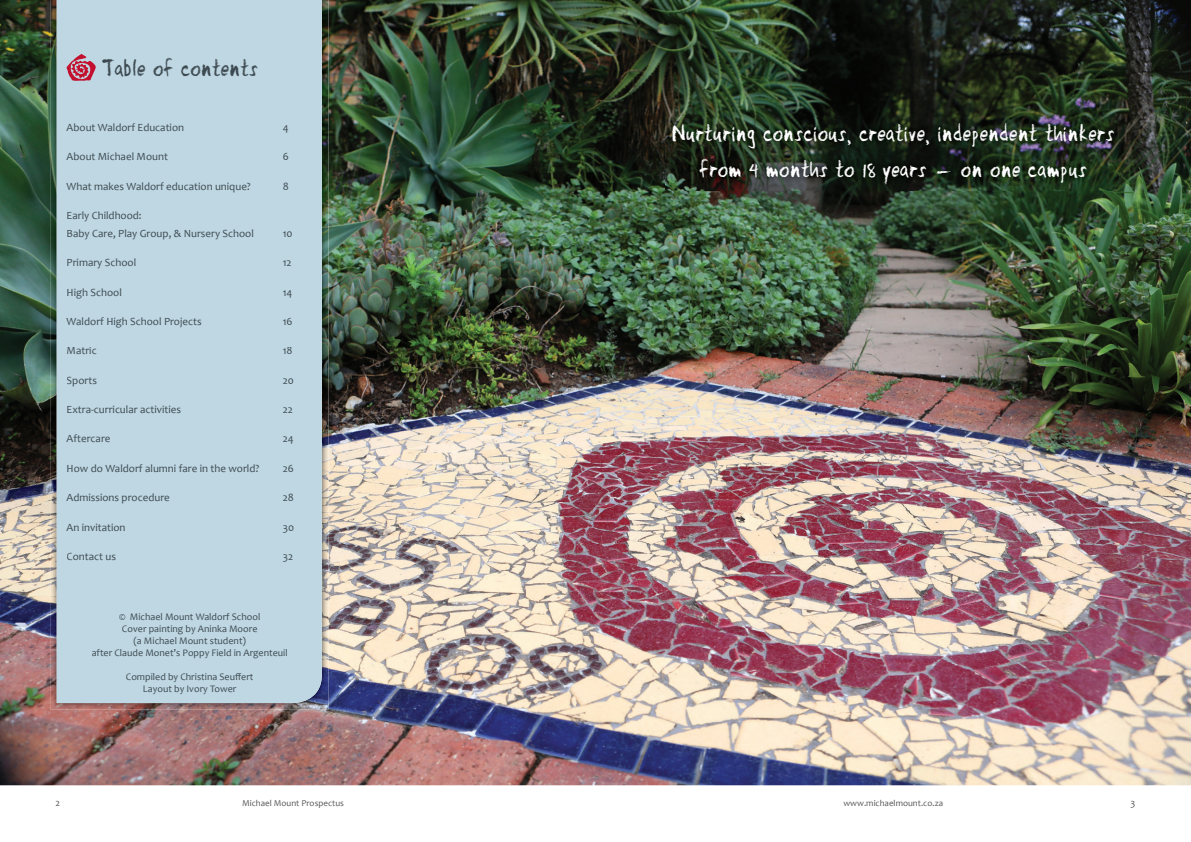
<style>
.page{position:relative;width:1191px;height:842px;background:#fff}
.page>*{position:absolute;margin:0;border:0;box-sizing:border-box;transform-origin:0 0}
.t1{font:30px/36px "Michael Mount Chalk";color:#fff;text-align:center}
.t2{font:30px "Michael Mount Chalk";color:#3e4a51}
.t3{font:11px/18px "Candara";color:#3e4a51}
.t4{font:10px/12px "Candara";color:#3e4a51;text-align:center}
.t5{font:10px "Candara";color:#57585a}
.t6{font:9px "Candara";color:#57585a}
</style>
<div class="page">
<img style="left:0;top:0;width:1191px;height:785px">
<img style="left:50px;top:0;width:35px;height:710px">
<img style="left:294px;top:0;width:34px;height:710px">
<img style="left:85px;top:703px;width:209px;height:7px">
<div style="left:57px;top:0;width:265px;height:703px;background:#bed7e2"></div>
<svg style="left:67px;top:54px;width:29px;height:27px"></svg>
<img style="left:666px;top:117px;width:453px;height:73px">
<div style="left:102px;top:57px;width:155px;height:21px;background:#bed7e2"></div>
<div style="left:67px;top:123px;width:221px;height:10px;background:#bed7e2"></div>
<div style="left:67px;top:153px;width:221px;height:8px;background:#bed7e2"></div>
<div style="left:67px;top:182px;width:221px;height:10px;background:#bed7e2"></div>
<div style="left:68px;top:211px;width:74px;height:10px;background:#bed7e2"></div>
<div style="left:68px;top:229px;width:224px;height:11px;background:#bed7e2"></div>
<div style="left:68px;top:259px;width:223px;height:10px;background:#bed7e2"></div>
<div style="left:68px;top:288px;width:224px;height:11px;background:#bed7e2"></div>
<div style="left:67px;top:317px;width:225px;height:11px;background:#bed7e2"></div>
<div style="left:67px;top:347px;width:225px;height:8px;background:#bed7e2"></div>
<div style="left:67px;top:377px;width:226px;height:9px;background:#bed7e2"></div>
<div style="left:68px;top:405px;width:224px;height:8px;background:#bed7e2"></div>
<div style="left:67px;top:435px;width:226px;height:9px;background:#bed7e2"></div>
<div style="left:68px;top:464px;width:225px;height:8px;background:#bed7e2"></div>
<div style="left:67px;top:494px;width:226px;height:10px;background:#bed7e2"></div>
<div style="left:67px;top:523px;width:226px;height:10px;background:#bed7e2"></div>
<div style="left:67px;top:553px;width:226px;height:9px;background:#bed7e2"></div>
<div style="left:119px;top:613px;width:141px;height:7px;background:#bed7e2"></div>
<div style="left:122px;top:625px;width:135px;height:9px;background:#bed7e2"></div>
<div style="left:134px;top:636px;width:112px;height:10px;background:#bed7e2"></div>
<div style="left:92px;top:649px;width:195px;height:9px;background:#bed7e2"></div>
<div style="left:126px;top:673px;width:127px;height:9px;background:#bed7e2"></div>
<div style="left:144px;top:685px;width:92px;height:9px;background:#bed7e2"></div>
<h1 class="t2" style="left:103px;top:52px;width:157px">Table of contents</h1>
<p class="t3" style="left:67px;top:118px;width:119px">About Waldorf Education</p>
<p class="t3" style="left:283px;top:118px;width:7px">4</p>
<p class="t3" style="left:67px;top:148px;width:103px">About Michael Mount</p>
<p class="t3" style="left:283px;top:148px;width:8px">6</p>
<p class="t3" style="left:67px;top:177px;width:186px">What makes Waldorf education unique?</p>
<p class="t3" style="left:283px;top:177px;width:8px">8</p>
<p class="t3" style="left:67px;top:206px;width:189px">Early Childhood:<br>Baby Care, Play Group, &amp; Nursery School</p>
<p class="t3" style="left:283px;top:224px;width:11px">10</p>
<p class="t3" style="left:67px;top:254px;width:71px">Primary School</p>
<p class="t3" style="left:283px;top:254px;width:10px">12</p>
<p class="t3" style="left:67px;top:283px;width:57px">High School</p>
<p class="t3" style="left:283px;top:283px;width:11px">14</p>
<p class="t3" style="left:67px;top:312px;width:137px">Waldorf High School Projects</p>
<p class="t3" style="left:283px;top:312px;width:11px">16</p>
<p class="t3" style="left:67px;top:342px;width:32px">Matric</p>
<p class="t3" style="left:283px;top:342px;width:11px">18</p>
<p class="t3" style="left:67px;top:371px;width:32px">Sports</p>
<p class="t3" style="left:283px;top:371px;width:13px">20</p>
<p class="t3" style="left:67px;top:400px;width:116px">Extra-curricular activities</p>
<p class="t3" style="left:283px;top:400px;width:12px">22</p>
<p class="t3" style="left:67px;top:430px;width:45px">Aftercare</p>
<p class="t3" style="left:283px;top:430px;width:12px">24</p>
<p class="t3" style="left:67px;top:459px;width:194px">How do Waldorf alumni fare in the world?</p>
<p class="t3" style="left:283px;top:459px;width:13px">26</p>
<p class="t3" style="left:67px;top:488px;width:105px">Admissions procedure</p>
<p class="t3" style="left:283px;top:488px;width:13px">28</p>
<p class="t3" style="left:67px;top:518px;width:60px">An invitation</p>
<p class="t3" style="left:283px;top:518px;width:13px">30</p>
<p class="t3" style="left:67px;top:547px;width:51px">Contact us</p>
<p class="t3" style="left:283px;top:547px;width:12px">32</p>
<p class="t4" style="left:92px;top:610px;width:197px">© Michael Mount Waldorf School<br>Cover painting by Aninka Moore<br>(a Michael Mount student)<br>after Claude Monet’s Poppy Field in Argenteuil</p>
<p class="t4" style="left:126px;top:670px;width:129px">Compiled by Christina Seuffert<br>Layout by Ivory Tower</p>
<h1 class="t1" style="left:672px;top:116px;width:444px">Nurturing conscious, creative, independent thinkers from 4 months to 18 years - on one campus</h1>
<p class="t5" style="left:56px;top:797px;width:6px">2</p>
<p class="t6" style="left:242px;top:798px;width:103px">Michael Mount Prospectus</p>
<p class="t6" style="left:843px;top:797px;width:101px">www.michaelmount.co.za</p>
<p class="t5" style="left:1130px;top:797px;width:6px">3</p>
</div>
